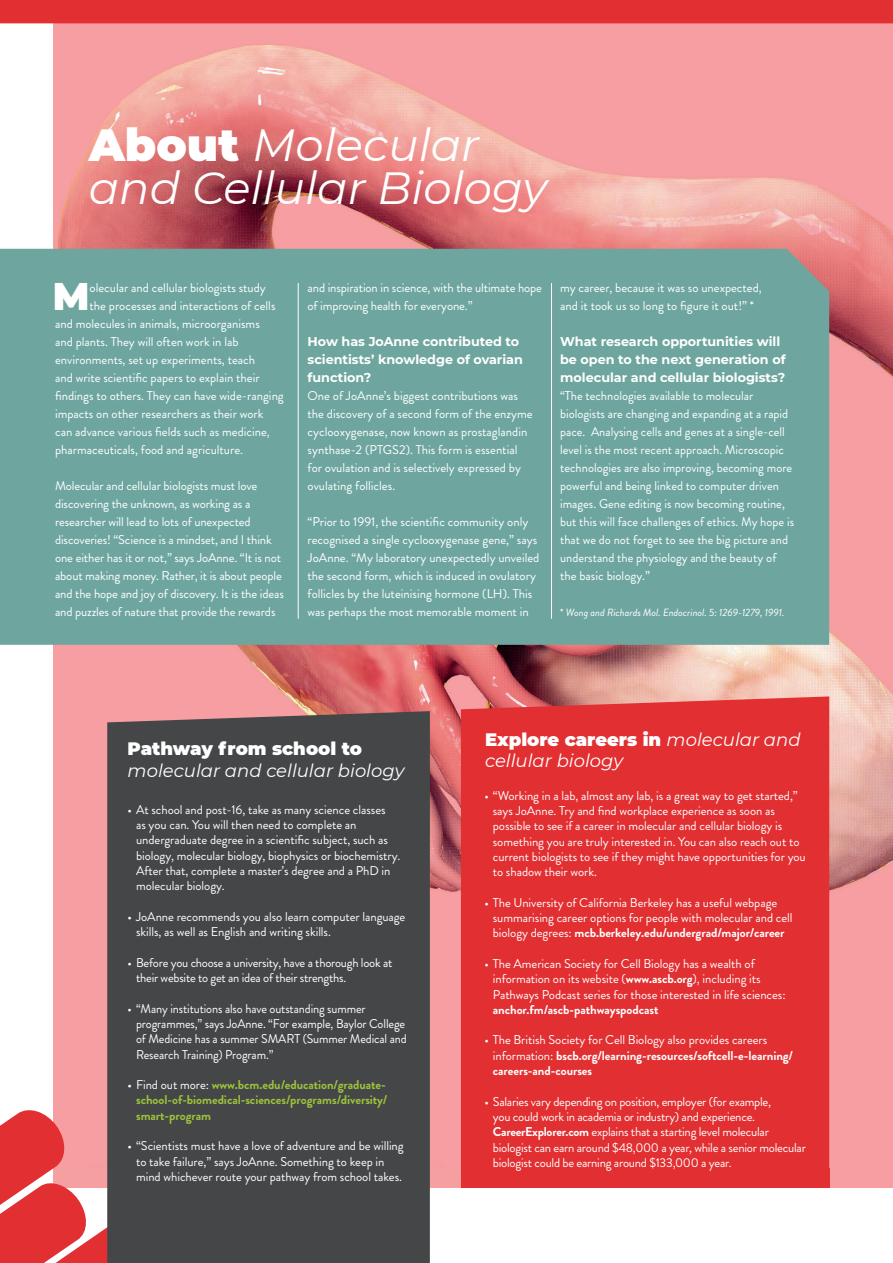
<style>
.page{position:relative;width:893px;height:1263px;background:#fff}
.page>*{position:absolute;margin:0;border:0;box-sizing:border-box;transform-origin:0 0}
.t1{font:italic 45px "Montserrat";color:#fff}
.t2{font:900 38.4px "Montserrat";color:#fff}
.t3{font:italic 18px/21.6px "Montserrat";color:#fff}
.t4{font:12.75px/18px "Brandon Grotesque";letter-spacing:-.005em;color:#fff}
.t5{font:700 12.75px/18px "Montserrat";color:#fff}
.t6{font:700 12.75px/15.3px "Brandon Grotesque";letter-spacing:-.005em;color:#fff}
.t7{font:700 12.75px/15.3px "Brandon Grotesque";letter-spacing:-.005em;color:#9cc43b}
.t8{font:italic 10.5px "Brandon Grotesque";color:#fff}
.s1{font-weight:900;font-style:normal}
.s2{font-style:normal}
.s3{font-weight:400;color:#fff}
.s4{font-weight:700}
.s5{font-weight:400}
</style>
<div class="page">
<img style="left:54px;top:23px;width:839px;height:1165px">
<div style="left:0;top:249px;width:829px;height:396px;background:#6ea69f"></div>
<hr style="left:298px;top:283px;width:1px;height:336px;background:#fff">
<hr style="left:551px;top:283px;width:1px;height:336px;background:#fff">
<div style="left:0;top:0;width:893px;height:23px;background:#e22f32"></div>
<svg style="left:0;top:1106px;width:107px;height:157px;background:#eb686a"></svg>
<div style="left:461px;top:696px;width:368px;height:472px;background:#e22f32"></div>
<div style="left:107px;top:711px;width:323px;height:552px;background:#454647"></div>
<div style="left:461px;top:1168px;width:368px;height:20px;background:#e22f32"></div>
<p class="t1" style="left:89px;top:114px;width:392px"><span class="s1">About</span> Molecular</p>
<p class="t1" style="left:89px;top:157px;width:460px">and Cellular Biology</p>
<p class="t2" style="left:53px;top:267px;width:38px">M</p>
<p class="t4" style="left:90px;top:279px;width:178px">olecular and cellular biologists study</p>
<p class="t4" style="left:90px;top:297px;width:187px">the processes and interactions of cells</p>
<p class="t4" style="left:55px;top:315px;width:206px">and molecules in animals, microorganisms</p>
<p class="t4" style="left:55px;top:333px;width:185px">and plants. They will often work in lab</p>
<p class="t4" style="left:55px;top:351px;width:202px">environments, set up experiments, teach</p>
<p class="t4" style="left:55px;top:369px;width:206px">and write scientific papers to explain their</p>
<p class="t4" style="left:55px;top:387px;width:230px">findings to others. They can have wide-ranging</p>
<p class="t4" style="left:55px;top:405px;width:210px">impacts on other researchers as their work</p>
<p class="t4" style="left:55px;top:423px;width:216px">can advance various fields such as medicine,</p>
<p class="t4" style="left:55px;top:441px;width:190px">pharmaceuticals, food and agriculture.</p>
<p class="t4" style="left:55px;top:477px;width:230px">Molecular and cellular biologists must love discovering the unknown, as working as a researcher will lead to lots of unexpected discoveries! “Science is a mindset, and I think one either has it or not,” says JoAnne. “It is not about making money. Rather, it is about people and the hope and joy of discovery. It is the ideas and puzzles of nature that provide the rewards</p>
<p class="t4" style="left:308px;top:279px;width:236px">and inspiration in science, with the ultimate hope of improving health for everyone.”</p>
<p class="t5" style="left:308px;top:332px;width:217px">How has JoAnne contributed to scientists’ knowledge of ovarian function?</p>
<p class="t4" style="left:308px;top:387px;width:227px">One of JoAnne’s biggest contributions was the discovery of a second form of the enzyme cyclooxygenase, now known as prostaglandin synthase-2 (PTGS2). This form is essential for ovulation and is selectively expressed by ovulating follicles.</p>
<p class="t4" style="left:308px;top:513px;width:233px">“Prior to 1991, the scientific community only recognised a single cyclooxygenase gene,” says JoAnne. “My laboratory unexpectedly unveiled the second form, which is induced in ovulatory follicles by the luteinising hormone (LH). This was perhaps the most memorable moment in</p>
<p class="t4" style="left:560px;top:279px;width:203px">my career, because it was so unexpected, and it took us so long to figure it out!” *</p>
<p class="t5" style="left:560px;top:332px;width:227px">What research opportunities will be open to the next generation of molecular and cellular biologists?</p>
<p class="t4" style="left:560px;top:387px;width:235px">“The technologies available to molecular biologists are changing and expanding at a rapid pace. Analysing cells and genes at a single-cell level is the most recent approach. Microscopic technologies are also improving, becoming more powerful and being linked to computer driven images. Gene editing is now becoming routine, but this will face challenges of ethics. My hope is that we do not forget to see the big picture and understand the physiology and the beauty of the basic biology.”</p>
<p class="t8" style="left:560px;top:605px;width:226px"><span class="s2">*</span> Wong and Richards Mol. Endocrinol. 5: 1269-1279, 1991.</p>
<p class="t3" style="left:128px;top:737px;width:278px"><span class="s1">Pathway from school to </span>molecular and cellular biology</p>
<p class="t4" style="left:136px;top:802px;width:266px;line-height:15.3px;text-indent:-9px">• At school and post-16, take as many science classes<br>as you can. You will then need to complete an undergraduate degree in a scientific subject, such as biology, molecular biology, biophysics or biochemistry.<br>After that, complete a master’s degree and a PhD in molecular biology.</p>
<p class="t4" style="left:136px;top:909px;width:271px;line-height:15.3px;text-indent:-9px">• JoAnne recommends you also learn computer language skills, as well as English and writing skills.</p>
<p class="t4" style="left:136px;top:955px;width:258px;line-height:15.3px;text-indent:-9px">• Before you choose a university, have a thorough look at their website to get an idea of their strengths.</p>
<p class="t4" style="left:136px;top:1001px;width:272px;line-height:15.3px;text-indent:-9px">• “Many institutions also have outstanding summer programmes,” says JoAnne. “For example, Baylor College of Medicine has a summer SMART (Summer Medical and Research Training) Program.”</p>
<p class="t7" style="left:136px;top:1077px;width:253px;text-indent:-9px"><span class="s3">• Find out more:</span> www.bcm.edu/education/graduate&shy;school-of-biomedical-sciences/programs/diversity/ smart-program</p>
<p class="t4" style="left:136px;top:1138px;width:269px;line-height:15.3px;text-indent:-9px">• “Scientists must have a love of adventure and be willing to take failure,” says JoAnne. Something to keep in mind whichever route your pathway from school takes.</p>
<p class="t3" style="left:485px;top:728px;width:317px"><span class="s1">Explore careers in</span> molecular and cellular biology</p>
<p class="t4" style="left:493px;top:788px;width:314px;line-height:15.3px;text-indent:-9px">• “Working in a lab, almost any lab, is a great way to get started,” says JoAnne. Try and find workplace experience as soon as possible to see if a career in molecular and cellular biology is something you are truly interested in. You can also reach out to current biologists to see if they might have opportunities for you to shadow their work.</p>
<p class="t4" style="left:493px;top:895px;width:301px;line-height:15.3px;text-indent:-9px">• The University of California Berkeley has a useful webpage summarising career options for people with molecular and cell biology degrees: <span class="s4">mcb.berkeley.edu/undergrad/major/career</span></p>
<p class="t4" style="left:493px;top:956px;width:294px;line-height:15.3px;text-indent:-9px">• The American Society for Cell Biology has a wealth of information on its website (<span class="s4">www.ascb.org</span>), including its Pathways Podcast series for those interested in life sciences: <span class="s4">anchor.fm/ascb-pathwayspodcast</span></p>
<p class="t6" style="left:493px;top:1032px;width:302px;text-indent:-9px"><span class="s5">• The British Society for Cell Biology also provides careers information:</span> bscb.org/learning-resources/softcell-e-learning/ careers-and-courses</p>
<p class="t4" style="left:493px;top:1094px;width:315px;line-height:15.3px;text-indent:-9px">• Salaries vary depending on position, employer (for example,<br>you could work in academia or industry) and experience.<br><span class="s4">CareerExplorer.com</span> explains that a starting level molecular biologist can earn around $48,000 a year, while a senior molecular biologist could be earning around $133,000 a year.</p>
</div>
